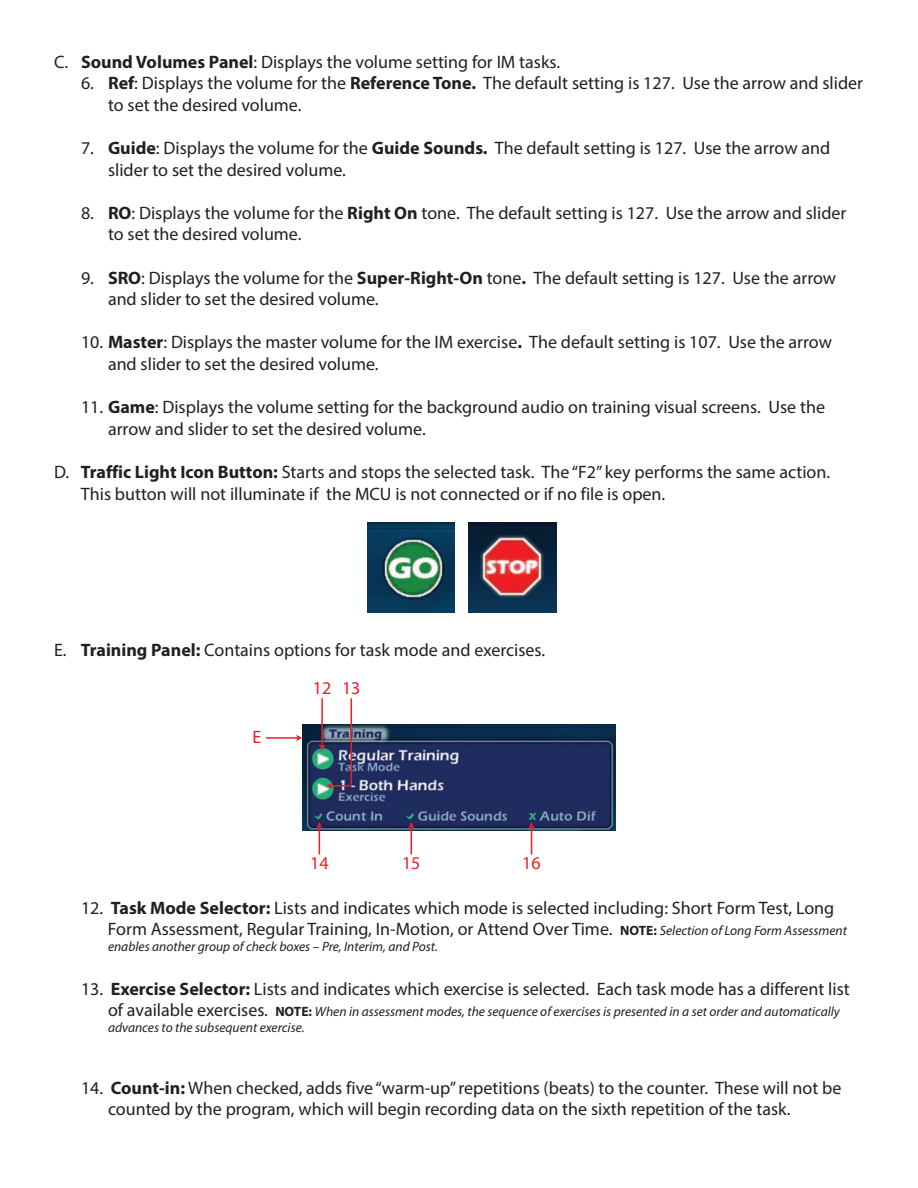
<style>
.page{position:relative;width:918px;height:1188px;background:#fff}
.page>*{position:absolute;margin:0;border:0;box-sizing:border-box;transform-origin:0 0}
.Tabs_Hanging__50{font:18px/21.6px "Myriad Pro";color:#231f20}
.Tabs_Hanging__25{font:18px/21.6px "Myriad Pro";color:#231f20}
.t1{font:18px "Myriad Pro";color:#ee1d23}
.Tabs_Hanging__50-2{font:italic 13.5px/16.2px "Myriad Pro";color:#231f20}
.s1{font-weight:700}
.s2{font-weight:700;font-size:13.5px}
.s3{font-style:italic;font-size:13.5px}
.s4{font-style:normal;font-size:18px}
.s5{font-weight:700;font-style:normal}
</style>
<div class="page">
<img style="left:367px;top:522px;width:88px;height:91px">
<img style="left:469px;top:522px;width:87px;height:91px">
<img style="left:303px;top:724px;width:312px;height:107px">
<hr style="left:321px;top:698px;width:2px;height:48px;background:#ee1d23">
<svg style="left:319px;top:745px;width:7px;height:6px"></svg>
<hr style="left:266px;top:737px;width:32px;height:2px;background:#ee1d23">
<svg style="left:296px;top:734px;width:7px;height:8px"></svg>
<hr style="left:351px;top:698px;width:1px;height:87px;background:#ee1d23">
<svg style="left:326px;top:782px;width:26px;height:7px"></svg>
<svg style="left:528px;top:822px;width:7px;height:32px"></svg>
<svg style="left:408px;top:822px;width:7px;height:32px"></svg>
<svg style="left:316px;top:822px;width:7px;height:32px"></svg>
<p class="Tabs_Hanging__25" style="left:54px;top:50px;width:508px">C. <span class="s1">Sound Volumes Panel</span>: Displays the volume setting for IM tasks.</p>
<p class="Tabs_Hanging__50" style="left:108px;top:72px;width:757px;text-indent:-27px">6. <span class="s1">Ref</span>: Displays the volume for the <span class="s1">Reference Tone.</span> The default setting is 127. Use the arrow and slider to set the desired volume.</p>
<p class="Tabs_Hanging__50" style="left:108px;top:137px;width:724px;text-indent:-27px">7. <span class="s1">Guide</span>: Displays the volume for the <span class="s1">Guide Sounds.</span> The default setting is 127. Use the arrow and slider to set the desired volume.</p>
<p class="Tabs_Hanging__50" style="left:108px;top:202px;width:740px;text-indent:-27px">8. <span class="s1">RO</span>: Displays the volume for the <span class="s1">Right On</span> tone. The default setting is 127. Use the arrow and slider to set the desired volume.</p>
<p class="Tabs_Hanging__50" style="left:108px;top:266px;width:730px;text-indent:-27px">9. <span class="s1">SRO</span>: Displays the volume for the <span class="s1">Super-Right-On</span> tone<span class="s1">.</span> The default setting is 127. Use the arrow and slider to set the desired volume.</p>
<p class="Tabs_Hanging__50" style="left:108px;top:331px;width:725px;text-indent:-27px">10. <span class="s1">Master</span>: Displays the master volume for the IM exercise<span class="s1">.</span> The default setting is 107. Use the arrow and slider to set the desired volume.</p>
<p class="Tabs_Hanging__50" style="left:108px;top:396px;width:719px;text-indent:-27px">11. <span class="s1">Game</span>: Displays the volume setting for the background audio on training visual screens. Use the arrow and slider to set the desired volume.</p>
<p class="Tabs_Hanging__25" style="left:81px;top:461px;width:751px;text-indent:-27px">D. <span class="s1">Traffic Light Icon Button:</span> Starts and stops the selected task. The “F2” key performs the same action.<br>This button will not illuminate if the MCU is not connected or if no file is open.</p>
<p class="Tabs_Hanging__25" style="left:54px;top:639px;width:493px">E. <span class="s1">Training Panel:</span> Contains options for task mode and exercises.</p>
<p class="t1" style="left:313px;top:677px;width:20px">12</p>
<p class="t1" style="left:253px;top:726px;width:10px">E</p>
<p class="t1" style="left:342px;top:677px;width:20px">13</p>
<p class="t1" style="left:310px;top:852px;width:20px">14</p>
<p class="t1" style="left:402px;top:852px;width:20px">15</p>
<p class="t1" style="left:522px;top:852px;width:20px">16</p>
<p class="Tabs_Hanging__50" style="left:108px;top:897px;width:741px;text-indent:-27px">12. <span class="s1">Task Mode Selector:</span> Lists and indicates which mode is selected including: Short Form Test, Long<br>Form Assessment, Regular Training, In-Motion, or Attend Over Time. <span class="s2">NOTE:</span> <span class="s3">Selection of Long Form Assessment</span></p>
<p class="Tabs_Hanging__50-2" style="left:108px;top:939px;width:331px">enables another group of check boxes – Pre, Interim, and Post.</p>
<p class="Tabs_Hanging__50" style="left:81px;top:978px;width:770px">13. <span class="s1">Exercise Selector:</span> Lists and indicates which exercise is selected. Each task mode has a different list</p>
<p class="Tabs_Hanging__50-2" style="left:108px;top:1003px;width:733px"><span class="s4">of available exercises.</span> <span class="s5">NOTE:</span> When in assessment modes, the sequence of exercises is presented in a set order and automatically advances to the subsequent exercise.</p>
<p class="Tabs_Hanging__50" style="left:108px;top:1077px;width:735px;text-indent:-27px">14. <span class="s1">Count-in:</span> When checked, adds five “warm-up” repetitions (beats) to the counter. These will not be counted by the program, which will begin recording data on the sixth repetition of the task.</p>
</div>
